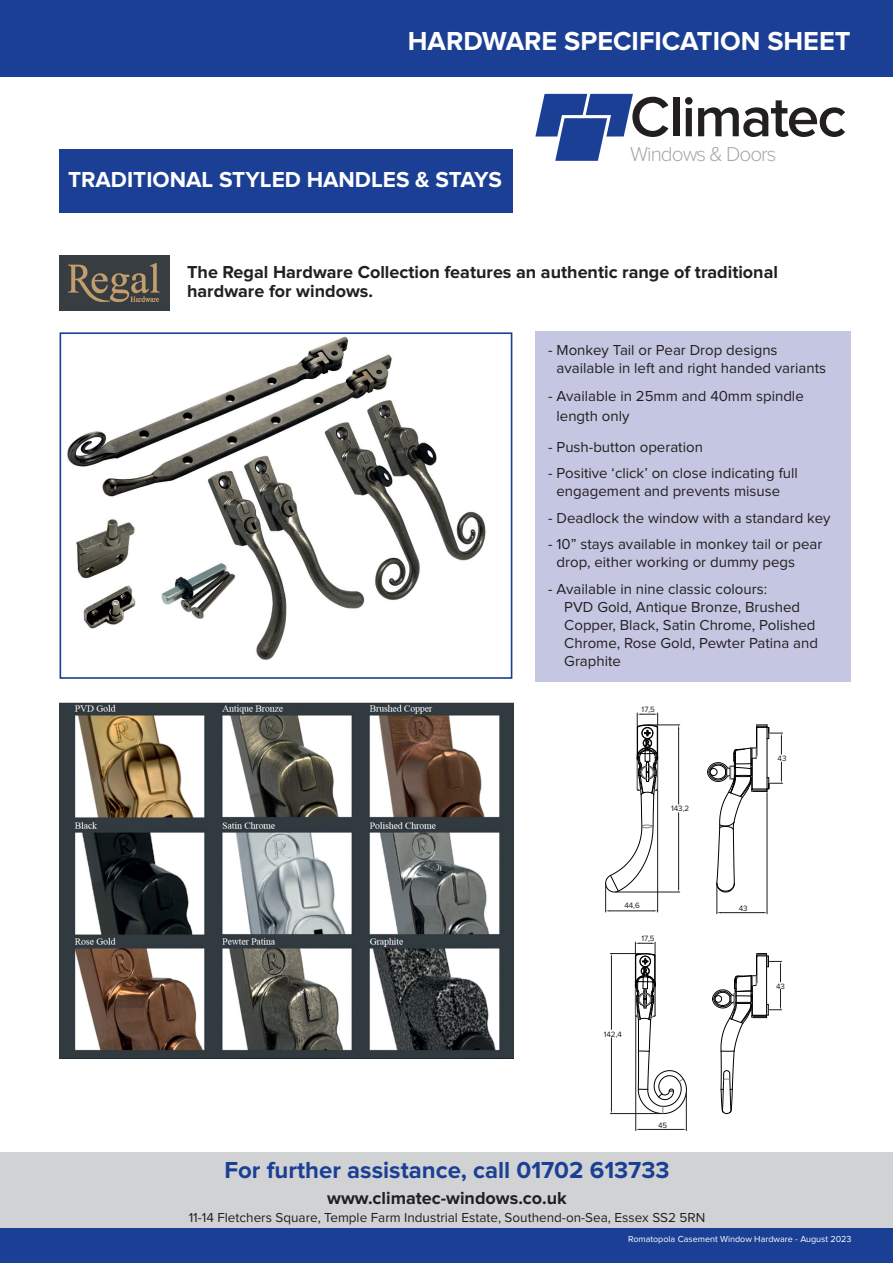
<style>
.page{position:relative;width:893px;height:1263px;background:#fff}
.page>*{position:absolute;margin:0;border:0;box-sizing:border-box;transform-origin:0 0}
.t1{font:600 58.35px "Proxima Nova";letter-spacing:-.03em;color:#231f20}
.t2{font:700 27px "Proxima Nova";color:#fff}
.t3{font:700 24px "Proxima Nova";color:#1b3f94}
.t4{font:700 22.5px "Proxima Nova";color:#fff}
.t5{font:300 20.85px "Proxima Nova";letter-spacing:-.05em;color:#a8a9ad}
.t6{font:700 18px/19.5px "Proxima Nova";color:#231f20}
.t7{font:15px/18px "Proxima Nova";color:#231f20}
.t8{font:13.5px "Proxima Nova";color:#231f20}
.t9{font:9px "Proxima Nova";color:#fff}
.t10{font:7.95px "Proxima Nova";letter-spacing:.005em;color:#1d1d1b}
</style>
<div class="page">
<div style="left:0;top:1152px;width:893px;height:77px;background:#d1d2d4"></div>
<div style="left:0;top:1229px;width:893px;height:34px;background:#1b3f94"></div>
<svg style="left:535px;top:94px;width:98px;height:67px"></svg>
<div style="left:0;top:0;width:893px;height:77px;background:#1b3f94"></div>
<div style="left:60px;top:149px;width:453px;height:64px;background:#1b3f94"></div>
<img style="left:67px;top:336px;width:419px;height:324px">
<div style="left:60px;top:332px;width:452px;height:347px;border:2px solid #1b3f94"></div>
<div style="left:535px;top:331px;width:315px;height:350px;background:#c5c6e1"></div>
<hr style="left:649px;top:725px;width:31px;height:1px;background:#1d1d1b">
<hr style="left:616px;top:892px;width:64px;height:1px;background:#1d1d1b">
<hr style="left:678px;top:729px;width:1px;height:75px;background:#1d1d1b">
<hr style="left:678px;top:813px;width:1px;height:75px;background:#1d1d1b">
<svg style="left:605px;top:713px;width:53px;height:199px"></svg>
<hr style="left:717px;top:884px;width:1px;height:30px;background:#1d1d1b">
<hr style="left:767px;top:793px;width:1px;height:121px;background:#1d1d1b">
<hr style="left:721px;top:912px;width:42px;height:1px;background:#1d1d1b">
<svg style="left:707px;top:725px;width:76px;height:167px"></svg>
<svg style="left:633px;top:942px;width:54px;height:172px"></svg>
<hr style="left:686px;top:1093px;width:1px;height:37px;background:#1d1d1b">
<hr style="left:635px;top:1016px;width:1px;height:114px;background:#1d1d1b">
<hr style="left:640px;top:1129px;width:42px;height:1px;background:#1d1d1b">
<svg style="left:712px;top:953px;width:70px;height:161px"></svg>
<hr style="left:610px;top:1113px;width:52px;height:1px;background:#1d1d1b">
<hr style="left:610px;top:953px;width:34px;height:1px;background:#1d1d1b">
<hr style="left:611px;top:1038px;width:1px;height:71px;background:#1d1d1b">
<hr style="left:611px;top:957px;width:1px;height:72px;background:#1d1d1b">
<img style="left:60px;top:255px;width:110px;height:55px">
<img style="left:60px;top:702px;width:453px;height:357px">
<p class="t2" style="left:408px;top:25px;width:444px">HARDWARE SPECIFICATION SHEET</p>
<p class="t4" style="left:68px;top:167px;width:435px">TRADITIONAL STYLED HANDLES &amp; STAYS</p>
<p class="t1" style="left:630px;top:83px;width:218px">Climatec</p>
<p class="t5" style="left:630px;top:142px;width:148px">Windows &amp; Doors</p>
<p class="t6" style="left:187px;top:262px;width:592px">The Regal Hardware Collection features an authentic range of traditional hardware for windows.</p>
<p class="t7" style="left:556px;top:342px;width:271px;text-indent:-8px">- Monkey Tail or Pear Drop designs available in left and right handed variants</p>
<p class="t7" style="left:556px;top:387px;width:249px;line-height:19.5px;text-indent:-8px">- Available in 25mm and 40mm spindle length only</p>
<p class="t7" style="left:548px;top:438px;width:156px">- Push-button operation</p>
<p class="t7" style="left:556px;top:465px;width:243px;text-indent:-8px">- Positive ‘click’ on close indicating full engagement and prevents misuse</p>
<p class="t7" style="left:548px;top:509px;width:284px">- Deadlock the window with a standard key</p>
<p class="t7" style="left:556px;top:536px;width:267px;text-indent:-8px">- 10” stays available in monkey tail or pear drop, either working or dummy pegs</p>
<p class="t7" style="left:564px;top:580px;width:255px;text-indent:-16px">- Available in nine classic colours:<br>PVD Gold, Antique Bronze, Brushed<br>Copper, Black, Satin Chrome, Polished<br>Chrome, Rose Gold, Pewter Patina and<br>Graphite</p>
<p class="t10" style="left:642px;top:705px;width:15px">17,5</p>
<p class="t10" style="left:671px;top:805px;width:20px">143,2</p>
<p class="t10" style="left:778px;top:755px;width:10px">43</p>
<p class="t10" style="left:624px;top:902px;width:17px">44,6</p>
<p class="t10" style="left:739px;top:904px;width:10px">43</p>
<p class="t10" style="left:641px;top:934px;width:15px">17,5</p>
<p class="t10" style="left:604px;top:1030px;width:20px">142,4</p>
<p class="t10" style="left:776px;top:982px;width:10px">43</p>
<p class="t10" style="left:658px;top:1121px;width:11px">45</p>
<p class="t3" style="left:224px;top:1156px;width:447px">For further assistance, call 01702 613733</p>
<p class="t6" style="left:327px;top:1188px;width:241px">www.climatec-windows.co.uk</p>
<p class="t8" style="left:189px;top:1211px;width:518px">11-14 Fletchers Square, Temple Farm Industrial Estate, Southend-on-Sea, Essex SS2 5RN</p>
<p class="t9" style="left:628px;top:1234px;width:225px">Romatopola Casement Window Hardware - August 2023</p>
</div>
